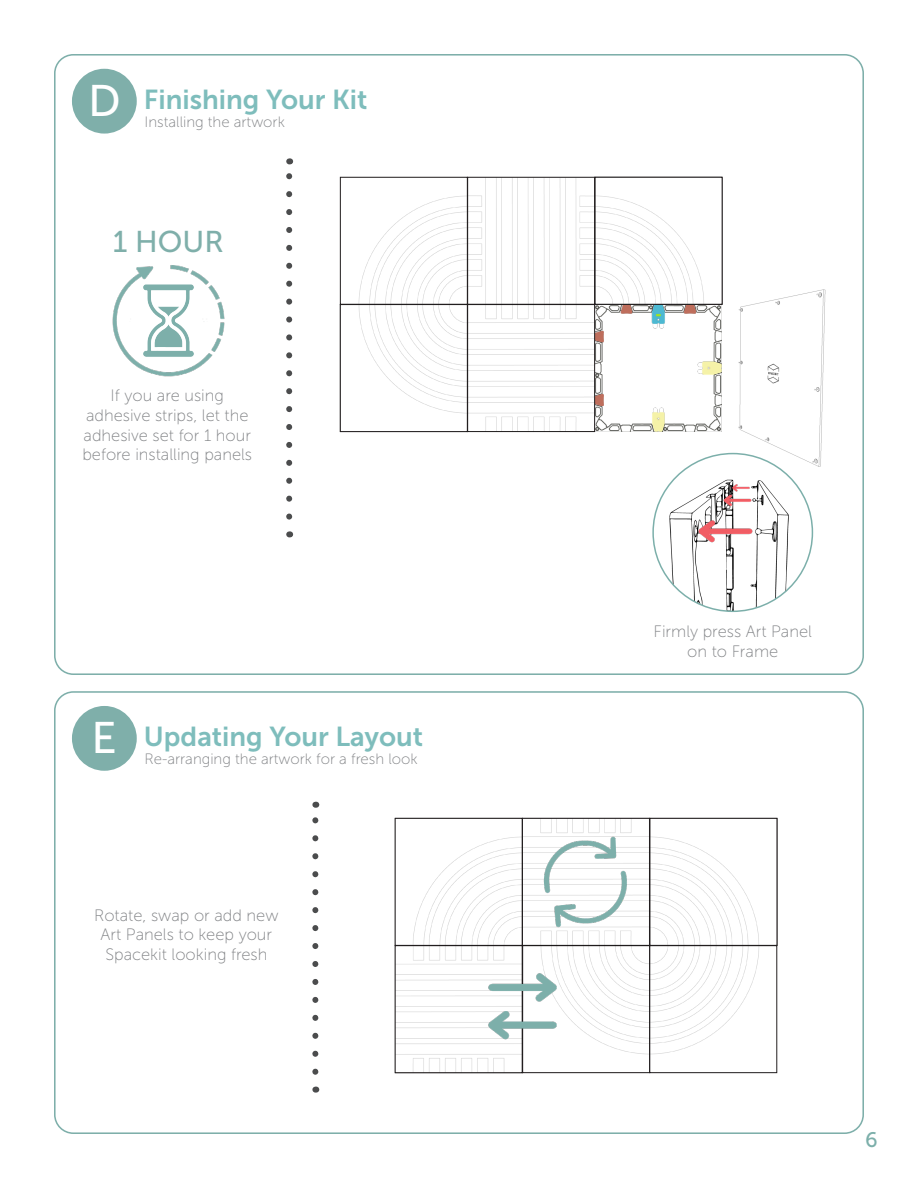
<style>
.page{position:relative;width:918px;height:1188px;background:#fff}
.page>*{position:absolute;margin:0;border:0;box-sizing:border-box;transform-origin:0 0}
.t1{font:44.1px "Museo Sans 500";color:#fff}
.t2{font:30px "Museo Sans 500";color:#7fafaa}
.t3{font:27.3px "Museo Sans 700";color:#7ebdbc}
.t4{font:21px "Museo Sans 500";color:#7cafaa}
.t5{font:16.5px/19.8px "Museo Sans 100";color:#808285;text-align:center}
.t6{font:15px "Museo Sans 100";color:#808285}
</style>
<div class="page">
<div style="left:72px;top:69px;width:65px;height:65px;background:#7fafaa;border-radius:50%"></div>
<div style="left:72px;top:706px;width:65px;height:65px;background:#7fafaa;border-radius:50%"></div>
<div style="left:54px;top:691px;width:810px;height:443px;border:2px solid #7eafaa;border-radius:19px"></div>
<svg style="left:286px;top:173px;width:6px;height:344px"></svg>
<svg style="left:312px;top:817px;width:6px;height:255px"></svg>
<img style="left:595px;top:304px;width:127px;height:128px">
<img style="left:651px;top:304px;width:14px;height:24px">
<img style="left:651px;top:408px;width:14px;height:24px">
<img style="left:595px;top:331px;width:9px;height:11px">
<img style="left:595px;top:394px;width:9px;height:12px">
<img style="left:621px;top:304px;width:11px;height:10px">
<img style="left:684px;top:304px;width:12px;height:10px">
<img style="left:698px;top:361px;width:24px;height:14px">
<img style="left:358px;top:195px;width:107px;height:107px">
<div style="left:340px;top:177px;width:127px;height:127px;border:1px solid #231f20"></div>
<div style="left:467px;top:177px;width:128px;height:127px;border:1px solid #231f20"></div>
<img style="left:733px;top:289px;width:93px;height:178px">
<img style="left:112px;top:265px;width:113px;height:112px">
<img style="left:413px;top:836px;width:237px;height:237px">
<div style="left:395px;top:818px;width:127px;height:128px;border:1px solid #231f20"></div>
<div style="left:522px;top:818px;width:127px;height:127px;background:#fff"></div>
<div style="left:522px;top:818px;width:128px;height:128px;border:1px solid #231f20"></div>
<div style="left:395px;top:946px;width:127px;height:127px;background:#fff"></div>
<div style="left:395px;top:946px;width:127px;height:127px;border:1px solid #231f20"></div>
<div style="left:650px;top:818px;width:127px;height:128px;border:1px solid #231f20"></div>
<img style="left:471px;top:956px;width:103px;height:102px">
<img style="left:542px;top:832px;width:88px;height:100px">
<img style="left:467px;top:305px;width:128px;height:127px">
<div style="left:340px;top:304px;width:127px;height:128px;border:1px solid #231f20"></div>
<img style="left:654px;top:454px;width:158px;height:157px">
<img style="left:698px;top:519px;width:55px;height:25px">
<img style="left:732px;top:484px;width:18px;height:8px">
<img style="left:723px;top:494px;width:29px;height:13px">
<p class="t1" style="left:88px;top:77px;width:34px">D</p>
<p class="t3" style="left:144px;top:85px;width:225px">Finishing Your Kit</p>
<p class="t6" style="left:145px;top:114px;width:142px">Installing the artwork</p>
<p class="t2" style="left:113px;top:225px;width:112px">1 HOUR</p>
<p class="t5" style="left:82px;top:386px;width:171px">If you are using adhesive strips, let the adhesive set for 1 hour before installing panels</p>
<p class="t1" style="left:92px;top:714px;width:27px">E</p>
<p class="t3" style="left:144px;top:722px;width:281px">Updating Your Layout</p>
<p class="t6" style="left:145px;top:751px;width:275px">Re-arranging the artwork for a fresh look</p>
<p class="t5" style="left:94px;top:905px;width:186px">Rotate, swap or add new<br>Art Panels to keep your<br>Spacekit looking fresh</p>
<p class="t5" style="left:654px;top:621px;width:160px">Firmly press Art Panel on to Frame</p>
<p class="t4" style="left:865px;top:1128px;width:14px">6</p>
</div>
